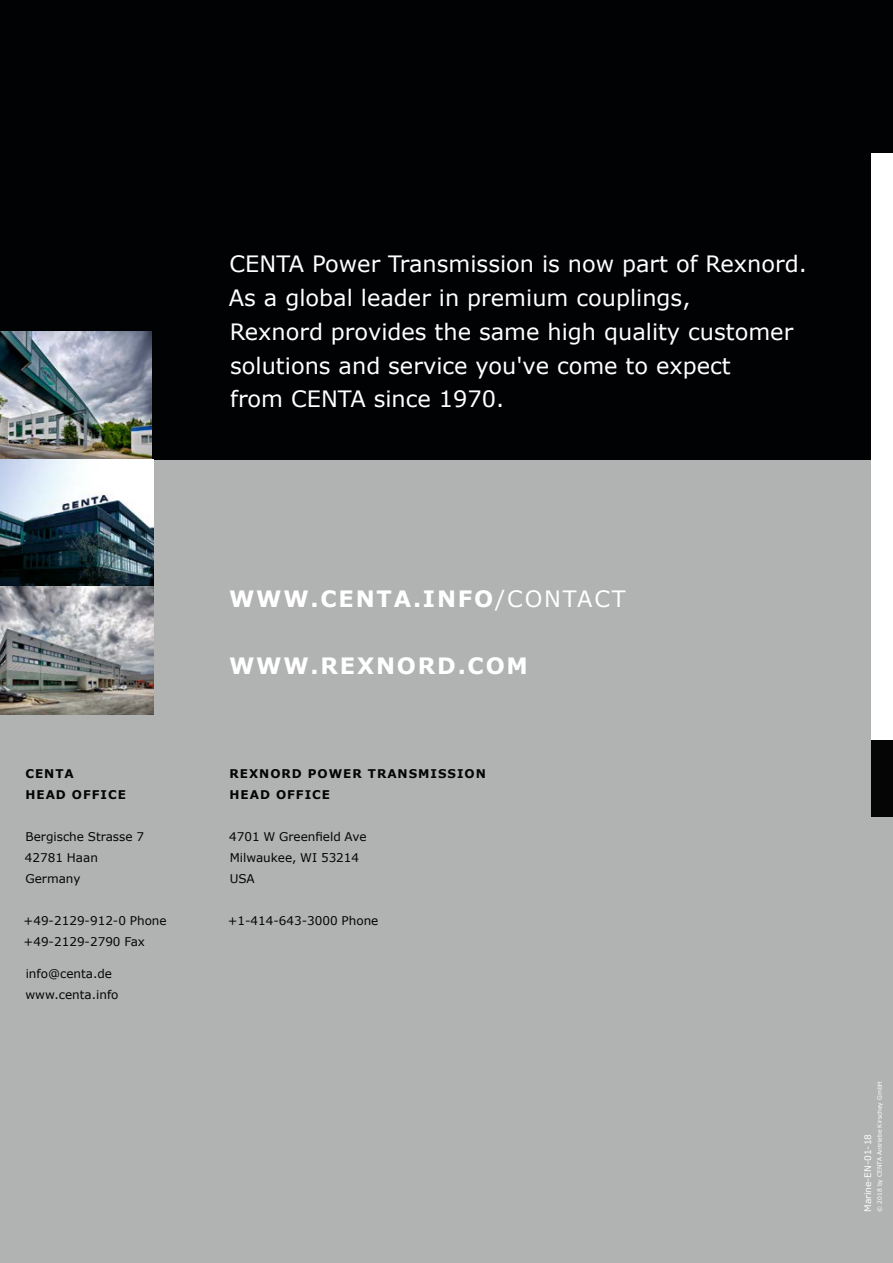
<style>
.page{position:relative;width:893px;height:1263px;background:#b1b2b2}
.page>*{position:absolute;margin:0;border:0;box-sizing:border-box;transform-origin:0 0}
.t1{font:22.5px/33.8px "Verdana";color:#fff}
.t2{font:700 22.5px "Verdana";letter-spacing:.08em;color:#fff}
.t3{font:12px/21px "Verdana";color:#050505}
.t4{font:700 12px/21px "Verdana";letter-spacing:.08em;color:#050505}
.t5{font:9px "Verdana";color:#fff}
.t6{font:6px "Verdana";color:#fff}
.s1{font-weight:400}
</style>
<div class="page">
<div style="left:0;top:0;width:893px;height:459px;background:#010204"></div>
<img style="left:0;top:332px;width:151px;height:127px">
<img style="left:0;top:459px;width:153px;height:255px">
<div style="left:872px;top:153px;width:21px;height:663px;background:#fff"></div>
<div style="left:872px;top:740px;width:21px;height:76px;background:#050505"></div>
<p class="t1" style="left:229px;top:247px;width:580px">CENTA Power Transmission is now part of Rexnord.<br>As a global leader in premium couplings,<br>Rexnord provides the same high quality customer solutions and service you've come to expect<br>from CENTA since 1970.</p>
<p class="t4" style="left:26px;top:763px;width:102px">CENTA<br>HEAD OFFICE</p>
<p class="t3" style="left:25px;top:826px;width:121px">Bergische Strasse 7<br>42781 Haan<br>Germany</p>
<p class="t3" style="left:24px;top:910px;width:145px">+49-2129-912-0 Phone +49-2129-2790 Fax</p>
<p class="t3" style="left:25px;top:962px;width:95px">info@centa.de www.centa.info</p>
<p class="t2" style="left:229px;top:582px;width:398px">WWW.CENTA.INFO<span class="s1">/CONTACT</span></p>
<p class="t2" style="left:229px;top:650px;width:300px">WWW.REXNORD.COM</p>
<p class="t4" style="left:230px;top:763px;width:258px">REXNORD POWER TRANSMISSION<br>HEAD OFFICE</p>
<p class="t3" style="left:229px;top:826px;width:139px">4701 W Greenfield Ave<br>Milwaukee, WI 53214<br>USA</p>
<p class="t3" style="left:228px;top:910px;width:152px">+1-414-643-3000 Phone</p>
<p class="t6" style="left:876px;top:1212px;width:132px;rotate:-90deg">© 2018 by CENTA Antriebe Kirschey GmbH</p>
<p class="t5" style="left:862px;top:1212px;width:79px;rotate:-90deg">Marine-EN-01-18</p>
</div>
